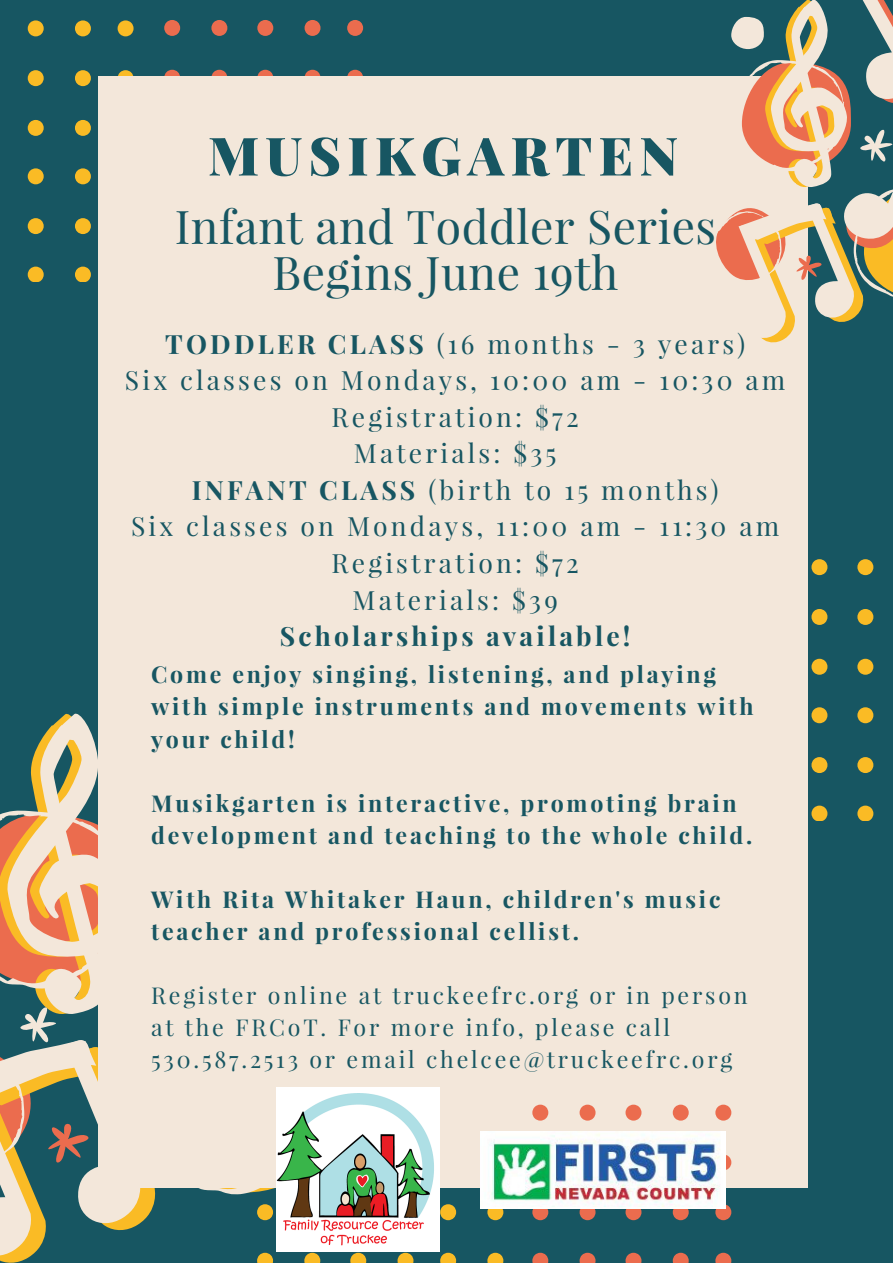
<style>
.page{position:relative;width:893px;height:1263px;background:#175662}
.page>*{position:absolute;margin:0;border:0;box-sizing:border-box;transform-origin:0 0}
.t1{font:900 52.95px "Playfair Display";letter-spacing:.12em;color:#175662}
.t2{font:46.35px/46.1px "Playfair Display";letter-spacing:.01em;color:#175662;text-align:center}
.t3{font:26.47px/36.6px "Playfair Display";letter-spacing:.12em;color:#175662;text-align:center}
.t4{font:700 26.47px "Playfair Display";letter-spacing:.12em;color:#175662}
.t5{font:700 23.17px/32.1px "Playfair Display";letter-spacing:.12em;color:#175662}
.t6{font:23.17px/32.1px "Playfair Display";letter-spacing:.12em;color:#175662}
.s1{font-weight:700}
</style>
<div class="page">
<svg style="left:118px;top:20px;width:16px;height:16px"></svg>
<svg style="left:118px;top:70px;width:16px;height:6px"></svg>
<svg style="left:28px;top:20px;width:16px;height:16px"></svg>
<svg style="left:28px;top:70px;width:16px;height:16px"></svg>
<svg style="left:28px;top:120px;width:16px;height:16px"></svg>
<svg style="left:28px;top:168px;width:16px;height:16px"></svg>
<svg style="left:28px;top:218px;width:16px;height:16px"></svg>
<svg style="left:28px;top:267px;width:16px;height:14px"></svg>
<svg style="left:75px;top:20px;width:16px;height:16px"></svg>
<svg style="left:75px;top:70px;width:16px;height:16px"></svg>
<svg style="left:75px;top:120px;width:16px;height:16px"></svg>
<svg style="left:75px;top:168px;width:16px;height:16px"></svg>
<svg style="left:75px;top:218px;width:16px;height:16px"></svg>
<svg style="left:75px;top:267px;width:16px;height:14px"></svg>
<svg style="left:811px;top:559px;width:16px;height:16px"></svg>
<svg style="left:811px;top:609px;width:16px;height:16px"></svg>
<svg style="left:811px;top:659px;width:16px;height:16px"></svg>
<svg style="left:811px;top:707px;width:16px;height:16px"></svg>
<svg style="left:811px;top:757px;width:16px;height:16px"></svg>
<svg style="left:811px;top:806px;width:16px;height:15px"></svg>
<svg style="left:857px;top:559px;width:16px;height:16px"></svg>
<svg style="left:857px;top:609px;width:16px;height:16px"></svg>
<svg style="left:857px;top:659px;width:16px;height:16px"></svg>
<svg style="left:857px;top:707px;width:16px;height:16px"></svg>
<svg style="left:857px;top:757px;width:16px;height:16px"></svg>
<svg style="left:857px;top:806px;width:16px;height:15px"></svg>
<svg style="left:440px;top:1204px;width:16px;height:16px"></svg>
<svg style="left:440px;top:1253px;width:16px;height:10px"></svg>
<svg style="left:487px;top:1208px;width:16px;height:12px"></svg>
<svg style="left:487px;top:1253px;width:16px;height:10px"></svg>
<svg style="left:398px;top:1253px;width:15px;height:10px"></svg>
<svg style="left:0;top:713px;width:366px;height:550px"></svg>
<svg style="left:347px;top:20px;width:16px;height:16px"></svg>
<svg style="left:347px;top:70px;width:16px;height:6px"></svg>
<svg style="left:164px;top:20px;width:16px;height:16px"></svg>
<svg style="left:164px;top:70px;width:16px;height:6px"></svg>
<svg style="left:211px;top:20px;width:16px;height:16px"></svg>
<svg style="left:211px;top:70px;width:16px;height:6px"></svg>
<svg style="left:257px;top:20px;width:16px;height:16px"></svg>
<svg style="left:257px;top:70px;width:16px;height:6px"></svg>
<svg style="left:305px;top:20px;width:15px;height:16px"></svg>
<svg style="left:305px;top:70px;width:15px;height:6px"></svg>
<div style="left:98px;top:76px;width:709px;height:1111px;background:#f3e7da"></div>
<svg style="left:716px;top:0;width:177px;height:346px"></svg>
<svg style="left:715px;top:1105px;width:16px;height:15px"></svg>
<svg style="left:726px;top:1155px;width:5px;height:15px"></svg>
<svg style="left:715px;top:1204px;width:16px;height:16px"></svg>
<svg style="left:715px;top:1253px;width:16px;height:10px"></svg>
<svg style="left:532px;top:1105px;width:16px;height:15px"></svg>
<svg style="left:532px;top:1208px;width:16px;height:12px"></svg>
<svg style="left:532px;top:1253px;width:16px;height:10px"></svg>
<svg style="left:580px;top:1105px;width:15px;height:15px"></svg>
<svg style="left:580px;top:1208px;width:15px;height:12px"></svg>
<svg style="left:580px;top:1253px;width:15px;height:10px"></svg>
<svg style="left:625px;top:1105px;width:16px;height:15px"></svg>
<svg style="left:625px;top:1208px;width:16px;height:12px"></svg>
<svg style="left:625px;top:1253px;width:16px;height:10px"></svg>
<svg style="left:673px;top:1105px;width:16px;height:15px"></svg>
<svg style="left:673px;top:1208px;width:16px;height:12px"></svg>
<svg style="left:673px;top:1253px;width:16px;height:10px"></svg>
<img style="left:277px;top:1087px;width:162px;height:165px">
<img style="left:480px;top:1131px;width:246px;height:77px">
<h1 class="t1" style="left:208px;top:118px;width:472px">MUSIKGARTEN</h1>
<h2 class="t2" style="left:175px;top:202px;width:543px">Infant and Toddler Series<br>Begins June 19th</h2>
<p class="t3" style="left:125px;top:324px;width:662px"><span class="s1">TODDLER CLASS</span> (16 months - 3 years)<br>Six classes on Mondays, 10:00 am - 10:30 am<br>Registration: $72<br>Materials: $35<br><span class="s1">INFANT CLASS</span> (birth to 15 months)<br>Six classes on Mondays, 11:00 am - 11:30 am<br>Registration: $72<br>Materials: $39</p>
<p class="t4" style="left:280px;top:618px;width:352px">Scholarships available!</p>
<p class="t5" style="left:151px;top:658px;width:604px">Come enjoy singing, listening, and playing with simple instruments and movements with your child!</p>
<p class="t5" style="left:151px;top:786px;width:603px">Musikgarten is interactive, promoting brain development and teaching to the whole child.</p>
<p class="t5" style="left:151px;top:882px;width:571px">With Rita Whitaker Haun, children's music teacher and professional cellist.</p>
<p class="t6" style="left:151px;top:978px;width:598px">Register online at truckeefrc.org or in person at the FRCoT. For more info, please call<br>530.587.2513 or email chelcee@truckeefrc.org</p>
</div>
